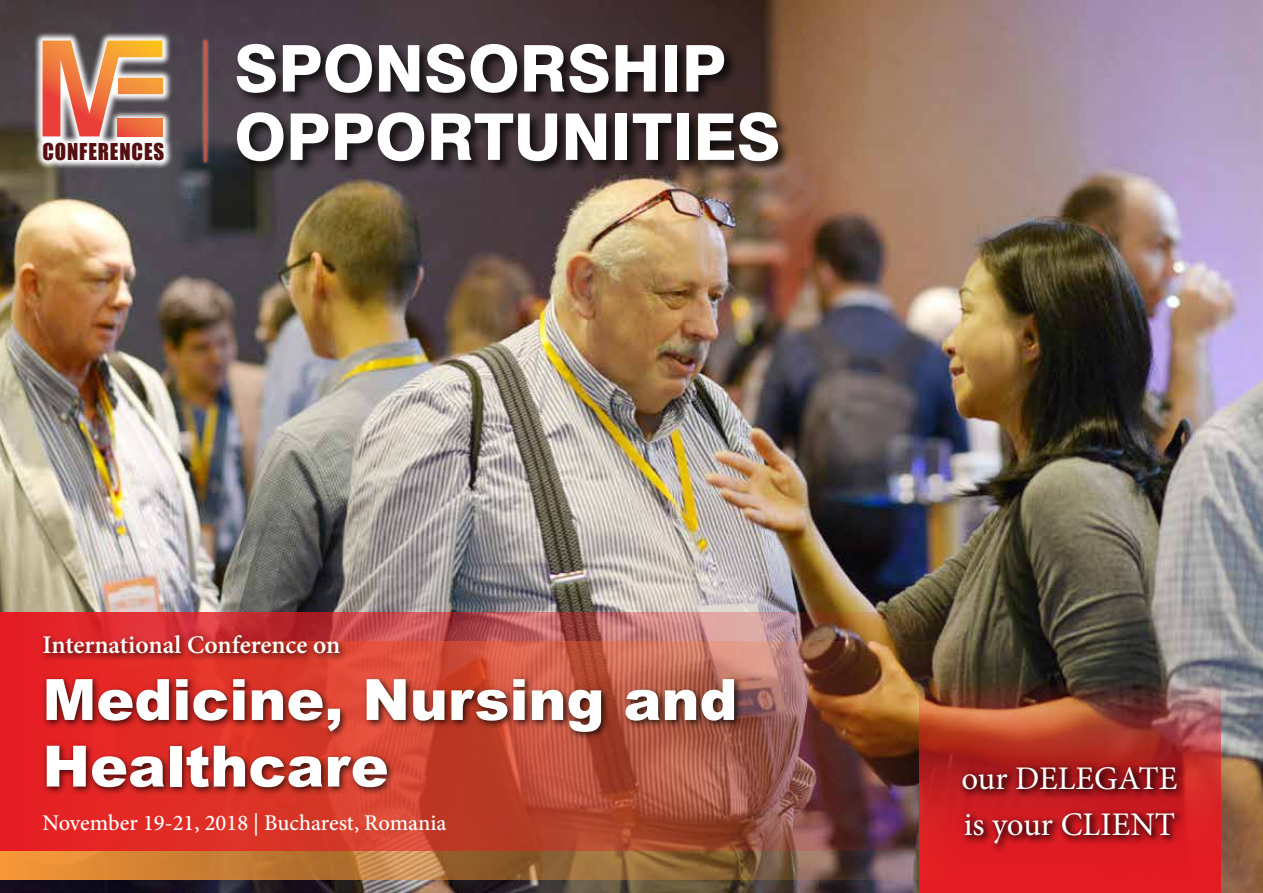
<style>
.page{position:relative;width:1263px;height:893px;background:#fff}
.page>*{position:absolute;margin:0;border:0;box-sizing:border-box;transform-origin:0 0}
.t1{font:800 64.5px "Swiss 721 BT";color:#fff}
.t2{font:900 57px/66.6px "Arial";color:#fff}
.t3{font:33px "Minion Pro";color:#fff}
.t4{font:600 25.5px "Minion Pro";letter-spacing:-.005em;color:#fff}
.t5{font:500 22.5px "Minion Pro";color:#fff}
.t6{font:21.45px "Impact";letter-spacing:.04em;color:#560f11}
</style>
<div class="page">
<img style="left:0;top:0;width:1263px;height:893px">
<div style="left:235px;top:42px;width:557px;height:133px;background:#000;opacity:.75"></div>
<svg style="left:33px;top:31px;width:140px;height:139px"></svg>
<svg style="left:118px;top:136px;width:44px;height:1px"></svg>
<svg style="left:43px;top:41px;width:120px;height:95px;background:#cf8564"></svg>
<img style="left:918px;top:680px;width:302px;height:213px">
<div style="left:958px;top:762px;width:229px;height:92px;background:#000;opacity:.75"></div>
<div style="left:958px;top:763px;width:227px;height:89px;background:#000;opacity:.75"></div>
<svg style="left:0;top:850px;width:966px;height:29px;background:#ac6c3a"></svg>
<img style="left:0;top:612px;width:966px;height:238px">
<div style="left:201px;top:37px;width:9px;height:128px;background:#fff;opacity:.75"></div>
<hr style="left:205px;top:41px;width:2px;height:121px;background:#bb594e">
<div style="left:40px;top:631px;width:703px;height:165px;background:#000;opacity:.75"></div>
<p class="t6" style="left:43px;top:134px;width:123px">CONFERENCES</p>
<h1 class="t1" style="left:234px;top:29px;width:493px">SPONSORSHIP</h1>
<h1 class="t1" style="left:234px;top:98px;width:548px">OPPORTUNITIES</h1>
<p class="t4" style="left:43px;top:628px;width:299px">International Conference on</p>
<h2 class="t2" style="left:43px;top:667px;width:696px">Medicine, Nursing and<br>Healthcare</h2>
<h3 class="t3" style="left:961px;top:756px;width:218px">our DELEGATE</h3>
<p class="t5" style="left:43px;top:807px;width:406px">November 19-21, 2018 | Bucharest, Romania</p>
<h3 class="t3" style="left:964px;top:802px;width:213px">is your CLIENT</h3>
</div>
